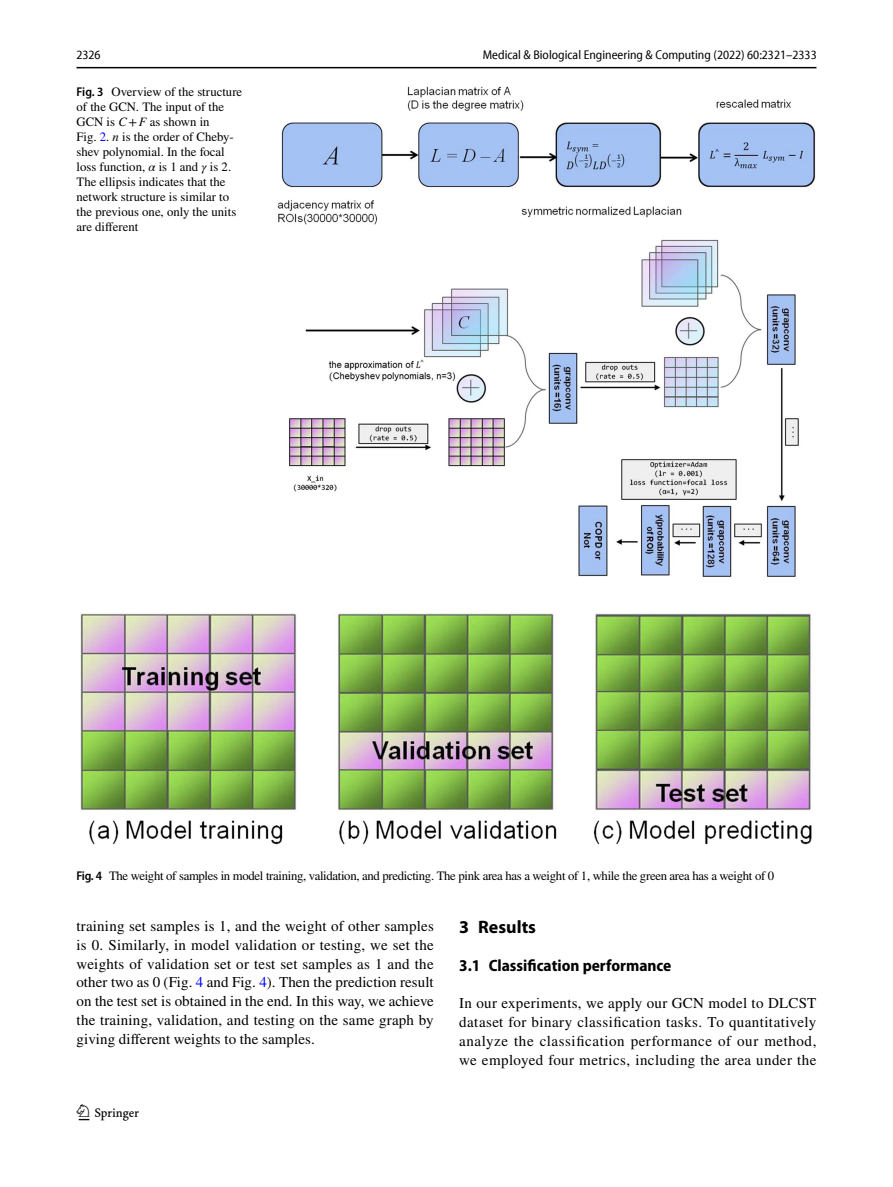
<style>
.page{position:relative;width:893px;height:1187px;background:#fff}
.page>*{position:absolute;margin:0;border:0;box-sizing:border-box;transform-origin:0 0}
.t1{font:22.5px "Springnew Regular 2";color:#000}
.t2{font:700 18px "Myriad Pro";color:#000}
.t3{font:700 semi-condensed 16.5px "Myriad Pro";color:#000}
.t4{font:15px/18.8px "STIX";letter-spacing:.015em;color:#000;text-align:justify}
.t5{font:12.75px/15px "STIX";color:#000}
.t6{font:12.75px "STIX";letter-spacing:-.025em;color:#000}
.t7{font:semi-condensed 12.75px "Myriad Pro Unic";color:#000}
.s1{font-family:"Myriad Pro";font-weight:600;font-stretch:semi-condensed}
.s2{font-style:italic}
.s3{color:#00f}
</style>
<div class="page">
<hr style="left:77px;top:67px;width:739px;height:1px;background:#000">
<img style="left:277px;top:87px;width:539px;height:490px">
<img style="left:81px;top:612px;width:731px;height:232px">
<p class="t7" style="left:76px;top:50px;width:26px">2326</p>
<p class="t7" style="left:483px;top:50px;width:335px">Medical &amp; Biological Engineering &amp; Computing (2022) 60:2321–2333</p>
<p class="t5" style="left:77px;top:85px;width:167px"><span class="s1">Fig. 3</span> Overview of the structure of the GCN. The input of the<br>GCN is <span class="s2">C</span>+<span class="s2">F</span> as shown in<br>Fig. <span class="s3">2</span>. <span class="s2">n</span> is the order of Cheby&shy;shev polynomial. In the focal loss function, <span class="s2">α</span> is 1 and <span class="s2">γ</span> is 2.<br>The ellipsis indicates that the network structure is similar to the previous one, only the units are different</p>
<p class="t6" style="left:77px;top:866px;width:699px"><span class="s1">Fig. 4</span> The weight of samples in model training, validation, and predicting. The pink area has a weight of 1, while the green area has a weight of 0</p>
<p class="t4" style="left:77px;top:917px;width:359px">training set samples is 1, and the weight of other samples is 0. Similarly, in model validation or testing, we set the weights of validation set or test set samples as 1 and the other two as 0 (Fig. <span class="s3">4</span> and Fig. <span class="s3">4</span>). Then the prediction result on the test set is obtained in the end. In this way, we achieve the training, validation, and testing on the same graph by giving different weights to the samples.</p>
<p class="t2" style="left:459px;top:915px;width:78px">3 Results</p>
<p class="t3" style="left:459px;top:956px;width:214px">3.1 Classification performance</p>
<p class="t4" style="left:459px;top:994px;width:359px">In our experiments, we apply our GCN model to DLCST dataset for binary classification tasks. To quantitatively analyze the classification performance of our method, we employed four metrics, including the area under the</p>
<h1 class="t1" style="left:79px;top:1104px;width:62px">1 3</h1>
</div>
